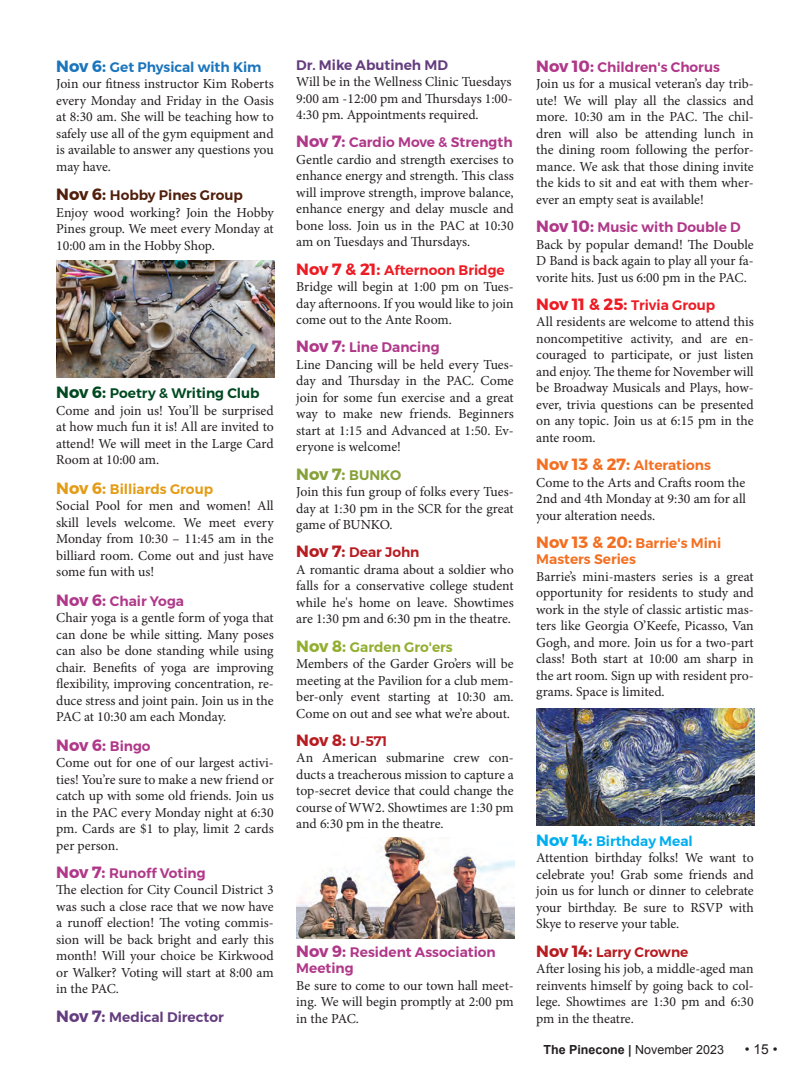
<style>
.page{position:relative;width:810px;height:1080px;background:#fff}
.page>*{position:absolute;margin:0;border:0;box-sizing:border-box;transform-origin:0 0}
.t1{font:700 16.25px "Montserrat";color:#b03889}
.t2{font:700 16.25px "Montserrat";color:#87a13a}
.t3{font:700 16.25px "Montserrat";color:#b71c21}
.t4{font:13.75px/16.5px "Minion Pro";letter-spacing:-.005em;color:#231f20;text-align:justify}
.t5{font:600 13.75px "Montserrat";color:#b03889}
.t6{font:600 13.75px "Montserrat";color:#f37022}
.t7{font:600 13.75px "Montserrat";color:#ed1c24}
.t8{font:600 13.75px "Montserrat";color:#643d7f}
.t9{font:600 13.75px "Montserrat";color:#b71c21}
.t10{font:600 13.75px "Montserrat";color:#1b75bc}
.t11{font:600 13.75px "Montserrat";color:#004921}
.t12{font:600 13.75px "Montserrat";color:#511f0b}
.t13{font:600 13.75px "Montserrat";color:#e49c16}
.t14{font:600 13.75px "Montserrat";color:#92ae2f}
.t15{font:600 13.75px "Montserrat";color:#00aeef}
.t16{font:13.75px "Arial";color:#231f20}
.t17{font:12.5px "Arial";color:#231f20}
.s1{font-weight:700;font-size:16.25px}
.s2{font-weight:600;font-size:13.75px}
.s3{font-weight:700}
.s4{font-weight:700;font-style:italic}
</style>
<div class="page">
<img style="left:56px;top:260px;width:219px;height:117px">
<img style="left:296px;top:837px;width:219px;height:101px">
<img style="left:536px;top:708px;width:219px;height:118px">
<p class="t10" style="left:56px;top:56px;width:207px"><span class="s1">Nov 6:</span> Get Physical with Kim</p>
<p class="t4" style="left:56px;top:76px;width:219px">Join our fitness instructor Kim Roberts every Monday and Friday in the Oasis at 8:30 am. She will be teaching how to safely use all of the gym equipment and is available to answer any questions you may have.</p>
<p class="t12" style="left:56px;top:185px;width:188px"><span class="s1">Nov 6:</span> Hobby Pines Group</p>
<p class="t4" style="left:56px;top:204px;width:219px">Enjoy wood working? Join the Hobby Pines group. We meet every Monday at 10:00 am in the Hobby Shop.</p>
<p class="t11" style="left:56px;top:382px;width:205px"><span class="s1">Nov 6:</span> Poetry &amp; Writing Club</p>
<p class="t4" style="left:56px;top:402px;width:219px">Come and join us! You’ll be surprised at how much fun it is! All are invited to attend! We will meet in the Large Card Room at 10:00 am.</p>
<p class="t13" style="left:56px;top:478px;width:158px"><span class="s1">Nov 6:</span> Billiards Group</p>
<p class="t4" style="left:56px;top:498px;width:219px">Social Pool for men and women! All skill levels welcome. We meet every Monday from 10:30 – 11:45 am in the billiard room. Come out and just have some fun with us!</p>
<p class="t5" style="left:56px;top:590px;width:129px"><span class="s1">Nov 6:</span> Chair Yoga</p>
<p class="t4" style="left:56px;top:610px;width:219px">Chair yoga is a gentle form of yoga that can done be while sitting. Many poses can also be done standing while using chair. Benefits of yoga are improving flexibility, improving concentration, re&shy;duce stress and joint pain. Join us in the PAC at 10:30 am each Monday.</p>
<p class="t1" style="left:56px;top:732px;width:96px">Nov 6: <span class="s2">Bingo</span></p>
<p class="t4" style="left:56px;top:755px;width:219px">Come out for one of our largest activi&shy;ties! You’re sure to make a new friend or catch up with some old friends. Join us in the PAC every Monday night at 6:30 pm. Cards are $1 to play, limit 2 cards per person.</p>
<p class="t5" style="left:56px;top:862px;width:151px"><span class="s1">Nov 7:</span> Runoff Voting</p>
<p class="t4" style="left:56px;top:882px;width:219px">The election for City Council District 3 was such a close race that we now have a runoff election! The voting commis&shy;sion will be back bright and early this month! Will your choice be Kirkwood or Walker? Voting will start at 8:00 am in the PAC.</p>
<p class="t8" style="left:56px;top:1006px;width:169px"><span class="s1">Nov 7:</span> Medical Director</p>
<p class="t8" style="left:296px;top:54px;width:153px">Dr. Mike Abutineh MD</p>
<p class="t4" style="left:296px;top:73px;width:218px">Will be in the Wellness Clinic Tuesdays 9:00 am -12:00 pm and Thursdays 1:00- 4:30 pm. Appointments required.</p>
<p class="t5" style="left:296px;top:132px;width:218px"><span class="s1">Nov 7:</span> Cardio Move &amp; Strength</p>
<p class="t4" style="left:296px;top:151px;width:219px">Gentle cardio and strength exercises to enhance energy and strength. This class will improve strength, improve balance, enhance energy and delay muscle and bone loss. Join us in the PAC at 10:30 am on Tuesdays and Thursdays.</p>
<p class="t7" style="left:296px;top:259px;width:210px"><span class="s1">Nov 7 &amp; 21:</span> Afternoon Bridge</p>
<p class="t4" style="left:296px;top:278px;width:219px">Bridge will begin at 1:00 pm on Tues&shy;day afternoons. If you would like to join come out to the Ante Room.</p>
<p class="t5" style="left:296px;top:337px;width:145px"><span class="s1">Nov 7:</span> Line Dancing</p>
<p class="t4" style="left:296px;top:356px;width:219px">Line Dancing will be held every Tues&shy;day and Thursday in the PAC. Come join for some fun exercise and a great way to make new friends. Beginners start at 1:15 and Advanced at 1:50. Ev&shy;eryone is welcome!</p>
<p class="t2" style="left:296px;top:461px;width:106px">Nov 7: <span class="s2">BUNKO</span></p>
<p class="t4" style="left:296px;top:483px;width:219px">Join this fun group of folks every Tues&shy;day at 1:30 pm in the SCR for the great game of BUNKO.</p>
<p class="t9" style="left:296px;top:542px;width:125px"><span class="s1">Nov 7:</span> Dear John</p>
<p class="t4" style="left:296px;top:561px;width:219px">A romantic drama about a soldier who falls for a conservative college student while he's home on leave. Showtimes are 1:30 pm and 6:30 pm in the theatre.</p>
<p class="t14" style="left:296px;top:636px;width:158px"><span class="s1">Nov 8:</span> Garden Gro'ers</p>
<p class="t4" style="left:296px;top:655px;width:219px">Members of the Garder Gro’ers will be meeting at the Pavilion for a club mem&shy;ber-only event starting at 10:30 am.<br>Come on out and see what we’re about.</p>
<p class="t3" style="left:296px;top:727px;width:93px">Nov 8: <span class="s2">U-571</span></p>
<p class="t4" style="left:296px;top:750px;width:219px">An American submarine crew con&shy;ducts a treacherous mission to capture a top-secret device that could change the course of WW2. Showtimes are 1:30 pm and 6:30 pm in the theatre.</p>
<p class="t5" style="left:296px;top:941px;width:201px"><span class="s1">Nov 9:</span> Resident Association</p>
<p class="t5" style="left:296px;top:957px;width:59px">Meeting</p>
<p class="t4" style="left:296px;top:977px;width:219px">Be sure to come to our town hall meet&shy;ing. We will begin promptly at 2:00 pm in the PAC.</p>
<p class="t5" style="left:536px;top:56px;width:185px"><span class="s1">Nov 10:</span> Children's Chorus</p>
<p class="t4" style="left:536px;top:76px;width:219px">Join us for a musical veteran’s day trib&shy;ute! We will play all the classics and more. 10:30 am in the PAC. The chil&shy;dren will also be attending lunch in the dining room following the perfor&shy;mance. We ask that those dining invite the kids to sit and eat with them wher&shy;ever an empty seat is available!</p>
<p class="t5" style="left:536px;top:216px;width:206px"><span class="s1">Nov 10:</span> Music with Double D</p>
<p class="t4" style="left:536px;top:236px;width:219px">Back by popular demand! The Double D Band is back again to play all your fa&shy;vorite hits. Just us 6:00 pm in the PAC.</p>
<p class="t7" style="left:536px;top:294px;width:181px"><span class="s1">Nov 11 &amp; 25:</span> Trivia Group</p>
<p class="t4" style="left:536px;top:314px;width:219px">All residents are welcome to attend this noncompetitive activity, and are en&shy;couraged to participate, or just listen and enjoy. The theme for November will be Broadway Musicals and Plays, how&shy;ever, trivia questions can be presented on any topic. Join us at 6:15 pm in the ante room.</p>
<p class="t6" style="left:536px;top:454px;width:176px"><span class="s1">Nov 13 &amp; 27:</span> Alterations</p>
<p class="t4" style="left:536px;top:474px;width:211px">Come to the Arts and Crafts room the 2nd and 4th Monday at 9:30 am for all your alteration needs.</p>
<p class="t6" style="left:536px;top:532px;width:186px"><span class="s1">Nov 13 &amp; 20:</span> Barrie's Mini</p>
<p class="t6" style="left:536px;top:549px;width:101px">Masters Series</p>
<p class="t4" style="left:536px;top:568px;width:219px">Barrie’s mini-masters series is a great opportunity for residents to study and work in the style of classic artistic mas&shy;ters like Georgia O’Keefe, Picasso, Van Gogh, and more. Join us for a two-part class! Both start at 10:00 am sharp in the art room. Sign up with resident pro&shy;grams. Space is limited.</p>
<p class="t15" style="left:536px;top:830px;width:158px"><span class="s1">Nov 14:</span> Birthday Meal</p>
<p class="t4" style="left:536px;top:850px;width:219px">Attention birthday folks! We want to celebrate you! Grab some friends and join us for lunch or dinner to celebrate your birthday. Be sure to RSVP with Skye to reserve your table.</p>
<p class="t9" style="left:536px;top:941px;width:154px"><span class="s1">Nov 14:</span> Larry Crowne</p>
<p class="t4" style="left:536px;top:961px;width:219px">After losing his job, a middle-aged man reinvents himself by going back to col&shy;lege. Showtimes are 1:30 pm and 6:30 pm in the theatre.</p>
<p class="t17" style="left:543px;top:1041px;width:182px"><span class="s3">The Pinecone</span> <span class="s4">|</span> November 2023</p>
<p class="t16" style="left:745px;top:1040px;width:34px">• 15 •</p>
</div>
